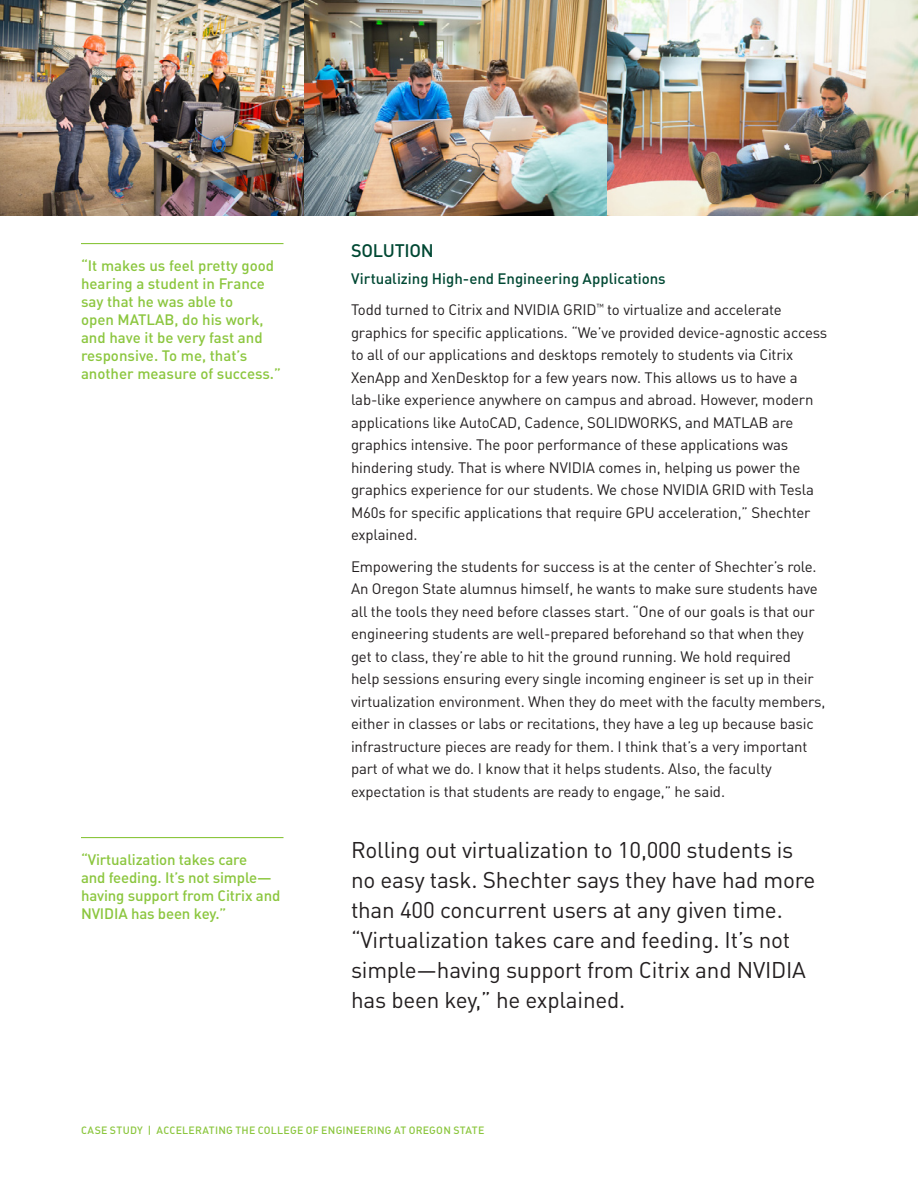
<style>
.page{position:relative;width:918px;height:1188px;background:#fff}
.page>*{position:absolute;margin:0;border:0;box-sizing:border-box;transform-origin:0 0}
.Body_Pull_Paragraph{font:22.5px/30px "DIN Pro";letter-spacing:-.01em;color:#231f20}
.p_-_Basic_Paragraph{font:500 18px "DIN Pro";letter-spacing:-.02em;color:#004833}
.p_-_Basic_Paragraph-2{font:15px/22.5px "DIN Pro";letter-spacing:-.01em;color:#231f20}
.Sidebar_Quote{font:500 15px/18px "DIN Pro";letter-spacing:-.005em;color:#8bc63e}
.t1{font:500 15px "DIN Pro";color:#004833}
.Page_Folios{font:500 10.5px "DIN Pro";letter-spacing:.02em;color:#8bc63e}
</style>
<div class="page">
<img style="left:0;top:0;width:305px;height:215px">
<img style="left:305px;top:0;width:303px;height:215px">
<img style="left:608px;top:0;width:310px;height:216px">
<hr style="left:81px;top:243px;width:203px;height:1px;background:#8bc63e">
<hr style="left:81px;top:837px;width:203px;height:1px;background:#8bc63e">
<p class="Sidebar_Quote" style="left:81px;top:256px;width:202px">“It makes us feel pretty good hearing a student in France say that he was able to<br>open MATLAB, do his work, and have it be very fast and responsive. To me, that’s another measure of success.”</p>
<p class="Sidebar_Quote" style="left:81px;top:850px;width:201px">“Virtualization takes care<br>and feeding. It’s not simple— having support from Citrix and<br>NVIDIA has been key.”</p>
<p class="p_-_Basic_Paragraph" style="left:351px;top:238px;width:84px">SOLUTION</p>
<p class="t1" style="left:351px;top:268px;width:316px">Virtualizing High-end Engineering Applications</p>
<p class="p_-_Basic_Paragraph-2" style="left:351px;top:298px;width:478px">Todd turned to Citrix and NVIDIA GRID<sup>™</sup> to virtualize and accelerate graphics for specific applications. “We’ve provided device-agnostic access to all of our applications and desktops remotely to students via Citrix XenApp and XenDesktop for a few years now. This allows us to have a lab-like experience anywhere on campus and abroad. However, modern applications like AutoCAD, Cadence, SOLIDWORKS, and MATLAB are graphics intensive. The poor performance of these applications was hindering study. That is where NVIDIA comes in, helping us power the graphics experience for our students. We chose NVIDIA GRID with Tesla M60s for specific applications that require GPU acceleration,” Shechter explained.</p>
<p class="p_-_Basic_Paragraph-2" style="left:351px;top:554px;width:476px">Empowering the students for success is at the center of Shechter’s role.<br>An Oregon State alumnus himself, he wants to make sure students have all the tools they need before classes start. “One of our goals is that our engineering students are well-prepared beforehand so that when they get to class, they’re able to hit the ground running. We hold required<br>help sessions ensuring every single incoming engineer is set up in their virtualization environment. When they do meet with the faculty members, either in classes or labs or recitations, they have a leg up because basic infrastructure pieces are ready for them. I think that’s a very important part of what we do. I know that it helps students. Also, the faculty expectation is that students are ready to engage,” he said.</p>
<p class="Body_Pull_Paragraph" style="left:351px;top:834px;width:466px">Rolling out virtualization to 10,000 students is no easy task. Shechter says they have had more than 400 concurrent users at any given time. “Virtualization takes care and feeding. It’s not simple—having support from Citrix and NVIDIA has been key,” he explained.</p>
<p class="Page_Folios" style="left:81px;top:1123px;width:405px">CASE STUDY | ACCELERATING THE COLLEGE OF ENGINEERING AT OREGON STATE</p>
</div>
